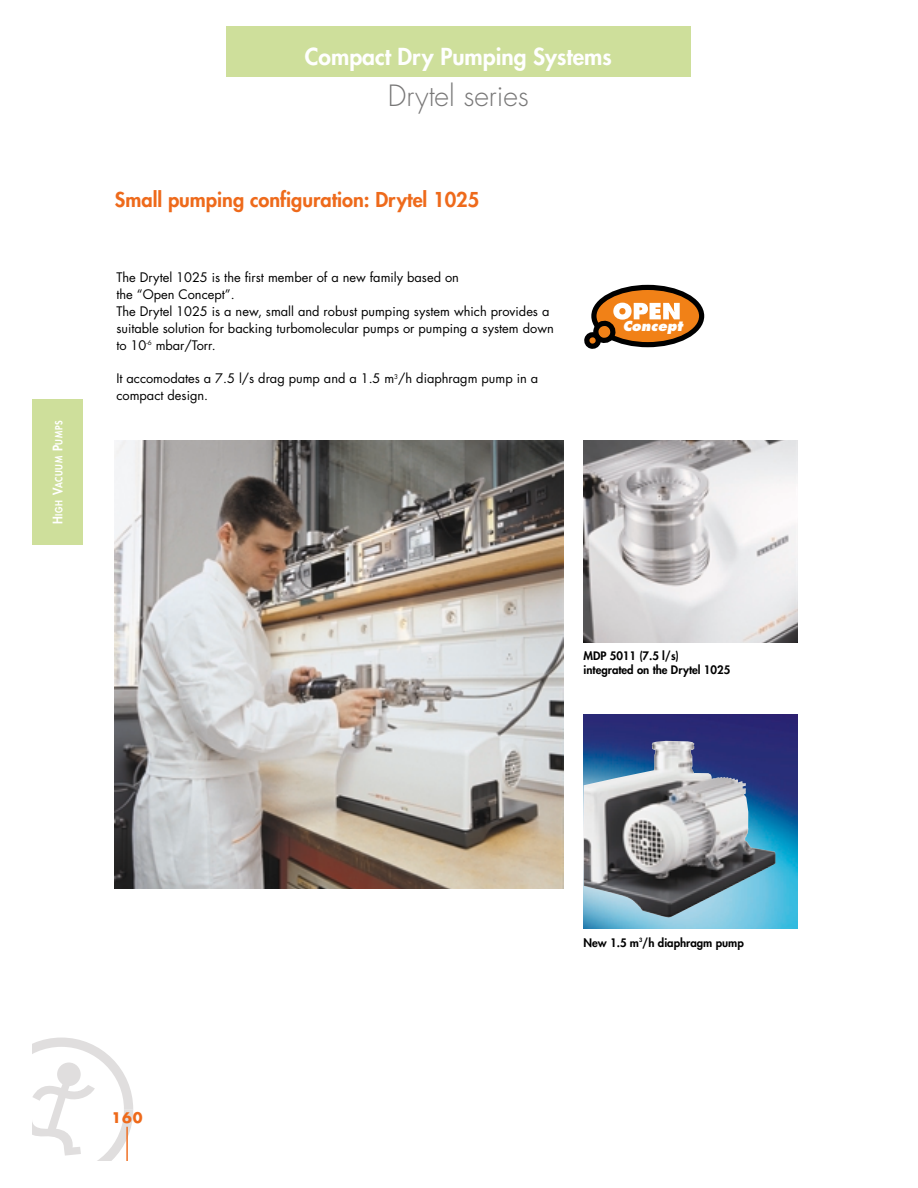
<style>
.page{position:relative;width:918px;height:1188px;background:#fff}
.page>*{position:absolute;margin:0;border:0;box-sizing:border-box;transform-origin:0 0}
.t1{font:300 28.5px "Futura";color:#787777}
.t2{font:800 22.8px "Futura";color:#fff}
.t3{font:800 19.95px "Futura";color:#ee6a1b}
.t4{font:700 14.25px "Futura";color:#ee6a1b}
.t5{font:italic 800 13.5px "Futura";color:#fff}
.t6{font:12.9px/16.8px "Futura";color:#000}
.t7{font:800 11.4px/14.2px "Futura";color:#000}
.t8{font:800 9.6px "Futura";letter-spacing:.08em;color:#fff;scale:.9 1}
.s1{font-size:12.9px}
</style>
<div class="page">
<div style="left:33px;top:400px;width:50px;height:145px;background:#cedf9b"></div>
<svg style="left:33px;top:1038px;width:100px;height:123px"></svg>
<div style="left:57px;top:1063px;width:24px;height:23px;background:#e0dede;border-radius:50%"></div>
<hr style="left:126px;top:1127px;width:2px;height:34px;background:#ee6a1b">
<div style="left:226px;top:27px;width:465px;height:50px;background:#cedf9b"></div>
<img style="left:115px;top:440px;width:448px;height:448px">
<img style="left:584px;top:440px;width:214px;height:202px">
<img style="left:584px;top:715px;width:214px;height:214px">
<img style="left:584px;top:741px;width:192px;height:176px">
<svg style="left:591px;top:285px;width:113px;height:62px;background:#99520f"></svg>
<svg style="left:584px;top:303px;width:96px;height:46px"></svg>
<p class="t8" style="left:54px;top:524px;width:117px;rotate:-90deg"><span class="s1">H</span>IGH <span class="s1">V</span>ACUUM <span class="s1">P</span>UMPS</p>
<h2 class="t2" style="left:305px;top:46px;width:308px">Compact Dry Pumping Systems</h2>
<h1 class="t1" style="left:388px;top:82px;width:142px">Drytel series</h1>
<h3 class="t3" style="left:115px;top:190px;width:366px">Small pumping configuration: Drytel 1025</h3>
<p class="t6" style="left:116px;top:270px;width:439px">The Drytel 1025 is the first member of a new family based on<br>the “Open Concept”.<br>The Drytel 1025 is a new, small and robust pumping system which provides a suitable solution for backing turbomolecular pumps or pumping a system down to 10<sup>-6</sup> mbar/Torr.</p>
<p class="t6" style="left:116px;top:371px;width:423px">It accomodates a 7.5 l/s drag pump and a 1.5 m<sup>3</sup>/h diaphragm pump in a compact design.</p>
<p class="t5" style="left:623px;top:320px;width:63px">Concept</p>
<p class="t7" style="left:584px;top:649px;width:148px">MDP 5011 (7.5 l/s) integrated on the Drytel 1025</p>
<p class="t4" style="left:111px;top:1111px;width:33px">160</p>
<p class="t7" style="left:584px;top:936px;width:162px">New 1.5 m<sup>3</sup>/h diaphragm pump</p>
</div>
